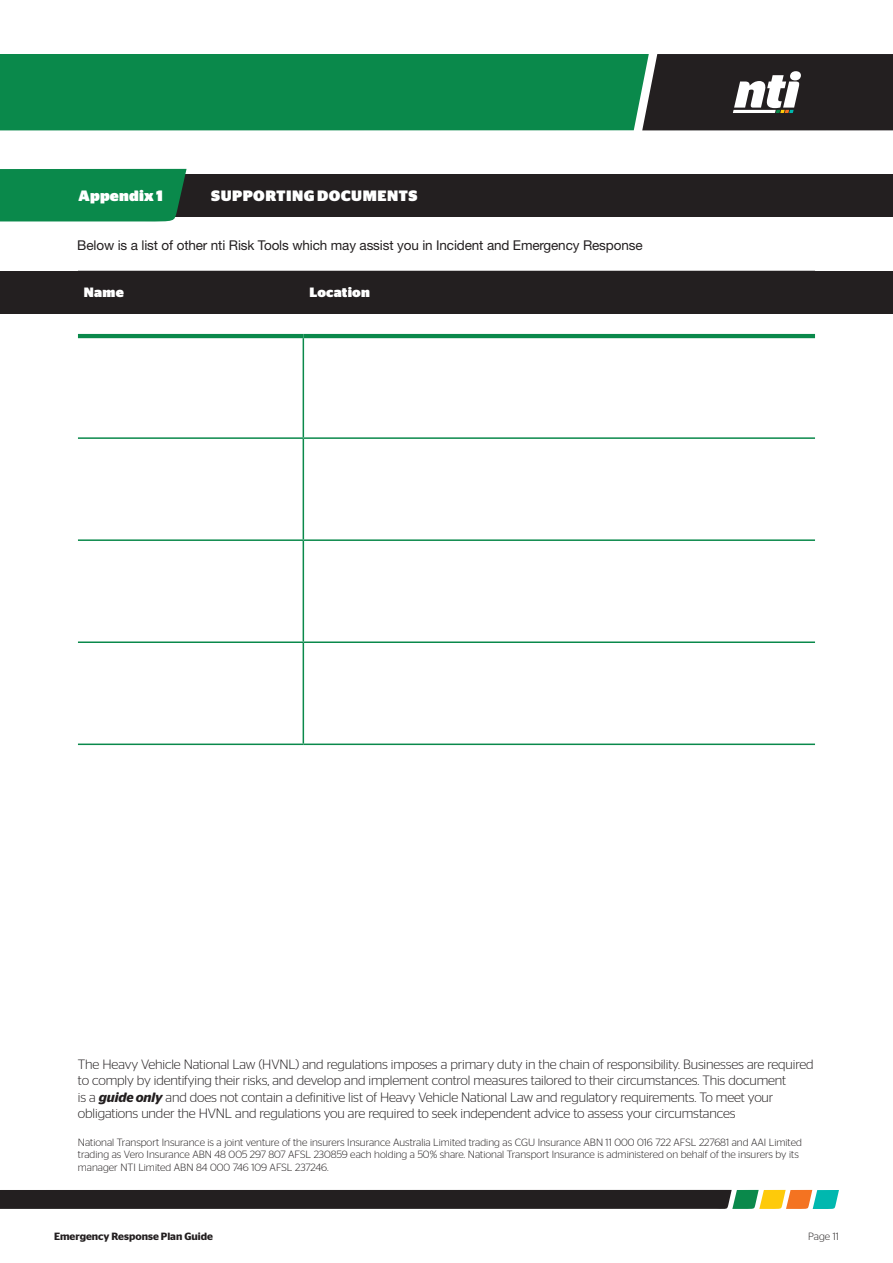
<style>
.page{position:relative;width:893px;height:1263px;background:#fff}
.page>*{position:absolute;margin:0;border:0;box-sizing:border-box;transform-origin:0 0}
.t1{font:900 15px "Stag Sans";letter-spacing:.025em;color:#fff}
.t2{font:300 13.5px/16.2px "Stag Sans";letter-spacing:-.01em;color:#231f20}
.t3{font:13.5px "Helvetica Neue LT Std";letter-spacing:-.01em;color:#231f20}
.t4{font:900 13.5px "Stag Sans";letter-spacing:.015em;color:#fff}
.t5{font:300 10.5px/12.6px "Stag Sans";color:#231f20}
.t6{font:600 10.5px "Stag Sans";color:#231f20}
.s1{font-weight:600;font-style:italic}
</style>
<div class="page">
<svg style="left:0;top:1190px;width:839px;height:19px;background:#33332b"></svg>
<svg style="left:649px;top:54px;width:244px;height:76px;background:#383435"></svg>
<div style="left:0;top:54px;width:649px;height:76px;background:#0a894b"></div>
<div style="left:123px;top:174px;width:770px;height:42px;background:#231f20"></div>
<div style="left:0;top:169px;width:187px;height:53px;background:#0a894b"></div>
<div style="left:0;top:271px;width:893px;height:42px;background:#231f20"></div>
<hr style="left:78px;top:334px;width:225px;height:4px;background:#0a894b">
<hr style="left:303px;top:334px;width:512px;height:4px;background:#0a894b">
<hr style="left:303px;top:338px;width:1px;height:99px;background:#0a894b">
<hr style="left:303px;top:439px;width:1px;height:100px;background:#0a894b">
<hr style="left:303px;top:541px;width:1px;height:100px;background:#0a894b">
<hr style="left:303px;top:643px;width:1px;height:100px;background:#0a894b">
<hr style="left:78px;top:437px;width:225px;height:2px;background:#0a894b">
<hr style="left:303px;top:437px;width:512px;height:2px;background:#0a894b">
<hr style="left:78px;top:539px;width:225px;height:2px;background:#0a894b">
<hr style="left:303px;top:539px;width:512px;height:2px;background:#0a894b">
<hr style="left:78px;top:641px;width:225px;height:2px;background:#0a894b">
<hr style="left:303px;top:641px;width:512px;height:2px;background:#0a894b">
<hr style="left:78px;top:743px;width:225px;height:2px;background:#0a894b">
<hr style="left:303px;top:743px;width:512px;height:2px;background:#0a894b">
<p class="t1" style="left:79px;top:187px;width:86px">Appendix 1</p>
<p class="t1" style="left:211px;top:187px;width:208px">SUPPORTING DOCUMENTS</p>
<p class="t3" style="left:77px;top:237px;width:567px">Below is a list of other nti Risk Tools which may assist you in Incident and Emergency Response</p>
<p class="t4" style="left:84px;top:285px;width:41px">Name</p>
<p class="t4" style="left:309px;top:285px;width:62px">Location</p>
<p class="t2" style="left:78px;top:1056px;width:737px">The Heavy Vehicle National Law (HVNL) and regulations imposes a primary duty in the chain of responsibility. Businesses are required to comply by identifying their risks, and develop and implement control measures tailored to their circumstances. This document<br>is a <span class="s1">guide only</span> and does not contain a definitive list of Heavy Vehicle National Law and regulatory requirements. To meet your obligations under the HVNL and regulations you are required to seek independent advice to assess your circumstances</p>
<p class="t5" style="left:78px;top:1135px;width:725px">National Transport Insurance is a joint venture of the insurers Insurance Australia Limited trading as CGU Insurance ABN 11 000 016 722 AFSL 227681 and AAI Limited trading as Vero Insurance ABN 48 005 297 807 AFSL 230859 each holding a 50% share. National Transport Insurance is administered on behalf of the insurers by its manager NTI Limited ABN 84 000 746 109 AFSL 237246.</p>
<p class="t6" style="left:54px;top:1230px;width:161px">Emergency Response Plan Guide</p>
<p class="t5" style="left:808px;top:1230px;width:32px">Page 11</p>
</div>
